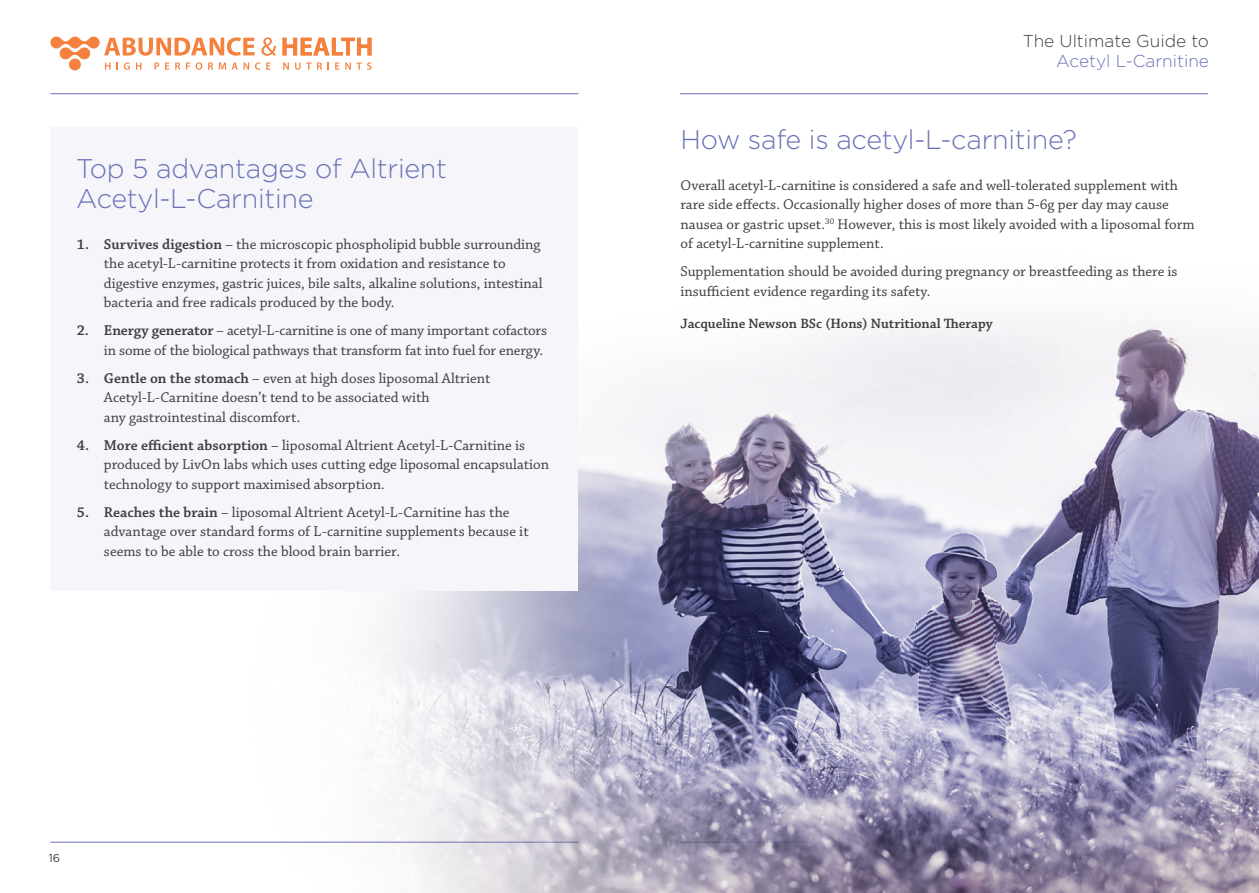
<style>
.page{position:relative;width:1259px;height:893px;background:#fff}
.page>*{position:absolute;margin:0;border:0;box-sizing:border-box;transform-origin:0 0}
.t1{font:300 27px/30px "Gotham";letter-spacing:-.01em;color:#6a73b7}
.t2{font:300 17.25px "Gotham";color:#3e3e3f}
.t3{font:300 17.25px "Gotham";color:#6a73b7}
.t4{font:15px/19.5px "Chaparral Pro";color:#3e3e3f}
.t5{font:600 14.25px "Chaparral Pro";color:#3e3e3f}
.t6{font:11.25px "Gotham";color:#3e3e3f}
.s1{font-weight:600}
</style>
<div class="page">
<hr style="left:680px;top:93px;width:528px;height:1px;background:#6a73b7">
<svg style="left:282px;top:38px;width:89px;height:17px"></svg>
<svg style="left:50px;top:37px;width:226px;height:33px"></svg>
<svg style="left:283px;top:63px;width:6px;height:7px"></svg>
<svg style="left:295px;top:63px;width:16px;height:7px"></svg>
<svg style="left:317px;top:62px;width:5px;height:8px"></svg>
<svg style="left:335px;top:63px;width:4px;height:7px"></svg>
<svg style="left:345px;top:62px;width:26px;height:8px"></svg>
<hr style="left:50px;top:842px;width:528px;height:1px;background:#6a73b7">
<hr style="left:50px;top:93px;width:528px;height:1px;background:#6a73b7">
<img style="left:168px;top:324px;width:1091px;height:569px">
<div style="left:51px;top:128px;width:527px;height:463px;background:#f5f5fa"></div>
<h1 class="t1" style="left:76px;top:153px;width:372px">Top 5 advantages of Altrient<br>Acetyl-L-Carnitine</h1>
<p class="t4" style="left:104px;top:235px;width:440px;text-indent:-27px"><span class="s1">1. Survives digestion</span> – the microscopic phospholipid bubble surrounding the acetyl-L-carnitine protects it from oxidation and resistance to digestive enzymes, gastric juices, bile salts, alkaline solutions, intestinal bacteria and free radicals produced by the body.</p>
<p class="t4" style="left:77px;top:321px;width:472px;text-align:right"><span class="s1">2. Energy generator</span> – acetyl-L-carnitine is one of many important cofactors in some of the biological pathways that transform fat into fuel for energy.</p>
<p class="t4" style="left:104px;top:369px;width:388px;text-indent:-27px"><span class="s1">3. Gentle on the stomach</span> – even at high doses liposomal Altrient<br>Acetyl-L-Carnitine doesn’t tend to be associated with<br>any gastrointestinal discomfort.</p>
<p class="t4" style="left:104px;top:436px;width:446px;text-indent:-27px"><span class="s1">4. More efficient absorption</span> – liposomal Altrient Acetyl-L-Carnitine is produced by LivOn labs which uses cutting edge liposomal encapsulation technology to support maximised absorption.</p>
<p class="t4" style="left:104px;top:503px;width:426px;text-indent:-27px"><span class="s1">5. Reaches the brain</span> – liposomal Altrient Acetyl-L-Carnitine has the advantage over standard forms of L-carnitine supplements because it seems to be able to cross the blood brain barrier.</p>
<p class="t6" style="left:49px;top:850px;width:13px">16</p>
<p class="t2" style="left:1023px;top:30px;width:188px">The Ultimate Guide to</p>
<p class="t3" style="left:1056px;top:50px;width:154px">Acetyl L-Carnitine</p>
<h1 class="t1" style="left:680px;top:124px;width:398px">How safe is acetyl-L-carnitine?</h1>
<p class="t4" style="left:680px;top:176px;width:516px">Overall acetyl-L-carnitine is considered a safe and well-tolerated supplement with rare side effects. Occasionally higher doses of more than 5-6g per day may cause nausea or gastric upset.<sup>30</sup> However, this is most likely avoided with a liposomal form of acetyl-L-carnitine supplement.</p>
<p class="t4" style="left:680px;top:263px;width:498px">Supplementation should be avoided during pregnancy or breastfeeding as there is insufficient evidence regarding its safety.</p>
<p class="t5" style="left:680px;top:316px;width:314px">Jacqueline Newson BSc (Hons) Nutritional Therapy</p>
</div>
